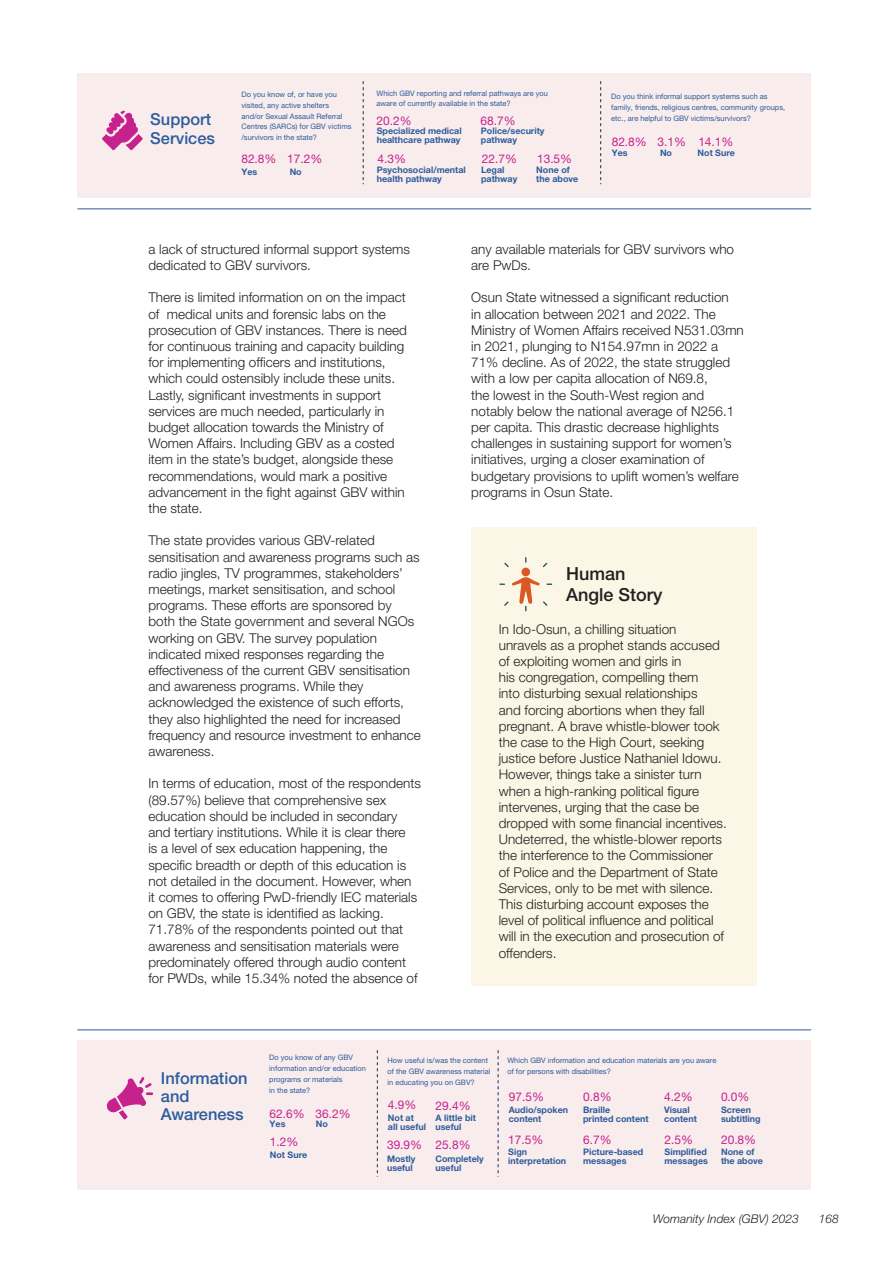
<style>
.page{position:relative;width:893px;height:1263px;background:#fff}
.page>*{position:absolute;margin:0;border:0;box-sizing:border-box;transform-origin:0 0}
.t1{font:500 18px "Helvetica Neue LT Pro";color:#231f20}
.t2{font:500 16.5px/18.3px "Helvetica Neue LT Pro";color:#2e5c9b}
.t3{font:300 13.5px/16.2px "Helvetica Neue LT Pro";color:#231f20}
.t4{font:12px "Helvetica Neue LT Pro";color:#c7218e}
.t5{font:italic 300 12px "Helvetica Neue LT Pro";color:#231f20}
.t6{font:700 9px/9px "Helvetica Neue LT Pro";color:#2e5c9a}
.t7{font:7.5px/10.8px "Helvetica Neue LT Pro";color:#2e5c9b}
</style>
<div class="page">
<div style="left:77px;top:73px;width:734px;height:125px;background:#f8eced"></div>
<hr style="left:77px;top:208px;width:734px;height:1px;background:#2e5c9b">
<hr style="left:77px;top:1029px;width:734px;height:1px;background:#2e5c9b">
<svg style="left:363px;top:81px;width:1px;height:103px"></svg>
<svg style="left:600px;top:81px;width:1px;height:103px"></svg>
<div style="left:77px;top:1040px;width:734px;height:150px;background:#f8eced"></div>
<svg style="left:377px;top:1050px;width:1px;height:127px"></svg>
<svg style="left:498px;top:1050px;width:1px;height:127px"></svg>
<svg style="left:102px;top:111px;width:41px;height:39px"></svg>
<svg style="left:106px;top:1077px;width:47px;height:42px"></svg>
<div style="left:471px;top:526px;width:286px;height:459px;background:#fcf6e6"></div>
<div style="left:521px;top:568px;width:9px;height:8px;background:#dc5726;border-radius:50%"></div>
<svg style="left:504px;top:563px;width:5px;height:4px"></svg>
<svg style="left:499px;top:577px;width:53px;height:34px"></svg>
<p class="t7" style="left:377px;top:87px;width:173px">Which GBV reporting and referral pathways are you aware of currently available in the state?</p>
<p class="t7" style="left:611px;top:91px;width:175px">Do you think informal support systems such as family, friends, religious centres, community groups,</p>
<p class="t7" style="left:241px;top:89px;width:111px">Do you know of, or have you visited, any active shelters and/or Sexual Assault Referral<br>Centres (SARCs) for GBV victims /survivors in the state?</p>
<p class="t6" style="left:241px;top:167px;width:17px">Yes</p>
<p class="t6" style="left:290px;top:167px;width:14px">No</p>
<p class="t2" style="left:150px;top:110px;width:63px">Support</p>
<p class="t7" style="left:611px;top:113px;width:141px">etc., are helpful to GBV victims/survivors?</p>
<p class="t2" style="left:150px;top:128px;width:66px">Services</p>
<p class="t4" style="left:377px;top:113px;width:37px">20.2%</p>
<p class="t4" style="left:480px;top:113px;width:37px">68.7%</p>
<p class="t4" style="left:482px;top:151px;width:37px">22.7%</p>
<p class="t6" style="left:377px;top:126px;width:86px">Specialized medical healthcare pathway</p>
<p class="t6" style="left:481px;top:126px;width:65px">Police/security pathway</p>
<p class="t6" style="left:481px;top:165px;width:38px">Legal pathway</p>
<p class="t4" style="left:612px;top:134px;width:123px">82.8% 3.1% 14.1%</p>
<p class="t6" style="left:612px;top:148px;width:17px">Yes</p>
<p class="t6" style="left:660px;top:148px;width:14px">No</p>
<p class="t6" style="left:698px;top:148px;width:39px">Not Sure</p>
<p class="t4" style="left:378px;top:151px;width:30px">4.3%</p>
<p class="t4" style="left:537px;top:151px;width:37px">13.5%</p>
<p class="t4" style="left:241px;top:151px;width:82px">82.8% 17.2%</p>
<p class="t6" style="left:377px;top:165px;width:90px">Psychosocial/mental health pathway</p>
<p class="t6" style="left:536px;top:165px;width:43px">None of the above</p>
<p class="t3" style="left:148px;top:241px;width:263px">a lack of structured informal support systems dedicated to GBV survivors.</p>
<p class="t3" style="left:148px;top:289px;width:260px">There is limited information on on the impact of medical units and forensic labs on the prosecution of GBV instances. There is need for continuous training and capacity building for implementing officers and institutions, which could ostensibly include these units.<br>Lastly, significant investments in support services are much needed, particularly in budget allocation towards the Ministry of Women Affairs. Including GBV as a costed item in the state’s budget, alongside these recommendations, would mark a positive advancement in the fight against GBV within the state.</p>
<p class="t3" style="left:148px;top:532px;width:274px">The state provides various GBV-related sensitisation and awareness programs such as radio jingles, TV programmes, stakeholders’ meetings, market sensitisation, and school programs. These efforts are sponsored by both the State government and several NGOs working on GBV. The survey population indicated mixed responses regarding the effectiveness of the current GBV sensitisation and awareness programs. While they acknowledged the existence of such efforts, they also highlighted the need for increased frequency and resource investment to enhance awareness.</p>
<p class="t3" style="left:148px;top:775px;width:274px">In terms of education, most of the respondents (89.57%) believe that comprehensive sex education should be included in secondary and tertiary institutions. While it is clear there<br>is a level of sex education happening, the specific breadth or depth of this education is not detailed in the document. However, when it comes to offering PwD-friendly IEC materials on GBV, the state is identified as lacking.<br>71.78% of the respondents pointed out that awareness and sensitisation materials were predominately offered through audio content for PWDs, while 15.34% noted the absence of</p>
<p class="t3" style="left:471px;top:241px;width:264px">any available materials for GBV survivors who are PwDs.</p>
<p class="t3" style="left:471px;top:289px;width:274px">Osun State witnessed a significant reduction<br>in allocation between 2021 and 2022. The Ministry of Women Affairs received N531.03mn in 2021, plunging to N154.97mn in 2022 a 71% decline. As of 2022, the state struggled with a low per capita allocation of N69.8,<br>the lowest in the South-West region and notably below the national average of N256.1 per capita. This drastic decrease highlights challenges in sustaining support for women’s initiatives, urging a closer examination of budgetary provisions to uplift women’s welfare programs in Osun State.</p>
<p class="t1" style="left:566px;top:562px;width:61px">Human</p>
<p class="t1" style="left:566px;top:584px;width:98px">Angle Story</p>
<p class="t3" style="left:499px;top:620px;width:230px">In Ido-Osun, a chilling situation unravels as a prophet stands accused of exploiting women and girls in<br>his congregation, compelling them<br>into disturbing sexual relationships<br>and forcing abortions when they fall pregnant. A brave whistle-blower took the case to the High Court, seeking justice before Justice Nathaniel Idowu.<br>However, things take a sinister turn when a high-ranking political figure intervenes, urging that the case be dropped with some financial incentives.<br>Undeterred, the whistle-blower reports the interference to the Commissioner of Police and the Department of State Services, only to be met with silence.<br>This disturbing account exposes the level of political influence and political will in the execution and prosecution of offenders.</p>
<p class="t2" style="left:161px;top:1069px;width:88px">Information and<br>Awareness</p>
<p class="t7" style="left:269px;top:1052px;width:98px">Do you know of any GBV information and/or education programs or materials<br>in the state?</p>
<p class="t7" style="left:388px;top:1055px;width:104px">How useful is/was the content of the GBV awareness material in educating you on GBV?</p>
<p class="t7" style="left:507px;top:1055px;width:210px">Which GBV information and education materials are you aware of for persons with disabilities?</p>
<p class="t4" style="left:509px;top:1089px;width:37px">97.5%</p>
<p class="t4" style="left:583px;top:1089px;width:30px">0.8%</p>
<p class="t4" style="left:664px;top:1089px;width:30px">4.2%</p>
<p class="t4" style="left:721px;top:1089px;width:30px">0.0%</p>
<p class="t4" style="left:388px;top:1098px;width:30px">4.9%</p>
<p class="t4" style="left:435px;top:1098px;width:37px">29.4%</p>
<p class="t4" style="left:435px;top:1138px;width:37px">25.8%</p>
<p class="t6" style="left:509px;top:1105px;width:61px">Audio/spoken content</p>
<p class="t6" style="left:583px;top:1105px;width:67px">Braille<br>printed content</p>
<p class="t6" style="left:583px;top:1147px;width:62px">Picture-based messages</p>
<p class="t6" style="left:721px;top:1105px;width:41px">Screen subtitling</p>
<p class="t6" style="left:664px;top:1105px;width:34px">Visual content</p>
<p class="t4" style="left:270px;top:1106px;width:83px">62.6% 36.2%</p>
<p class="t4" style="left:270px;top:1135px;width:30px">1.2%</p>
<p class="t4" style="left:387px;top:1138px;width:37px">39.9%</p>
<p class="t6" style="left:388px;top:1113px;width:40px">Not at<br>all useful</p>
<p class="t6" style="left:435px;top:1113px;width:42px">A little bit useful</p>
<p class="t6" style="left:435px;top:1154px;width:50px">Completely useful</p>
<p class="t6" style="left:270px;top:1119px;width:17px">Yes</p>
<p class="t6" style="left:316px;top:1119px;width:14px">No</p>
<p class="t6" style="left:270px;top:1150px;width:39px">Not Sure</p>
<p class="t4" style="left:508px;top:1133px;width:37px">17.5%</p>
<p class="t4" style="left:721px;top:1133px;width:37px">20.8%</p>
<p class="t6" style="left:508px;top:1147px;width:59px">Sign interpretation</p>
<p class="t4" style="left:664px;top:1133px;width:30px">2.5%</p>
<p class="t4" style="left:583px;top:1133px;width:30px">6.7%</p>
<p class="t6" style="left:664px;top:1147px;width:45px">Simplified messages</p>
<p class="t6" style="left:721px;top:1147px;width:43px">None of the above</p>
<p class="t6" style="left:387px;top:1154px;width:30px">Mostly useful</p>
<p class="t5" style="left:653px;top:1211px;width:148px">Womanity Index (GBV) 2023</p>
<p class="t5" style="left:819px;top:1211px;width:22px">168</p>
</div>
